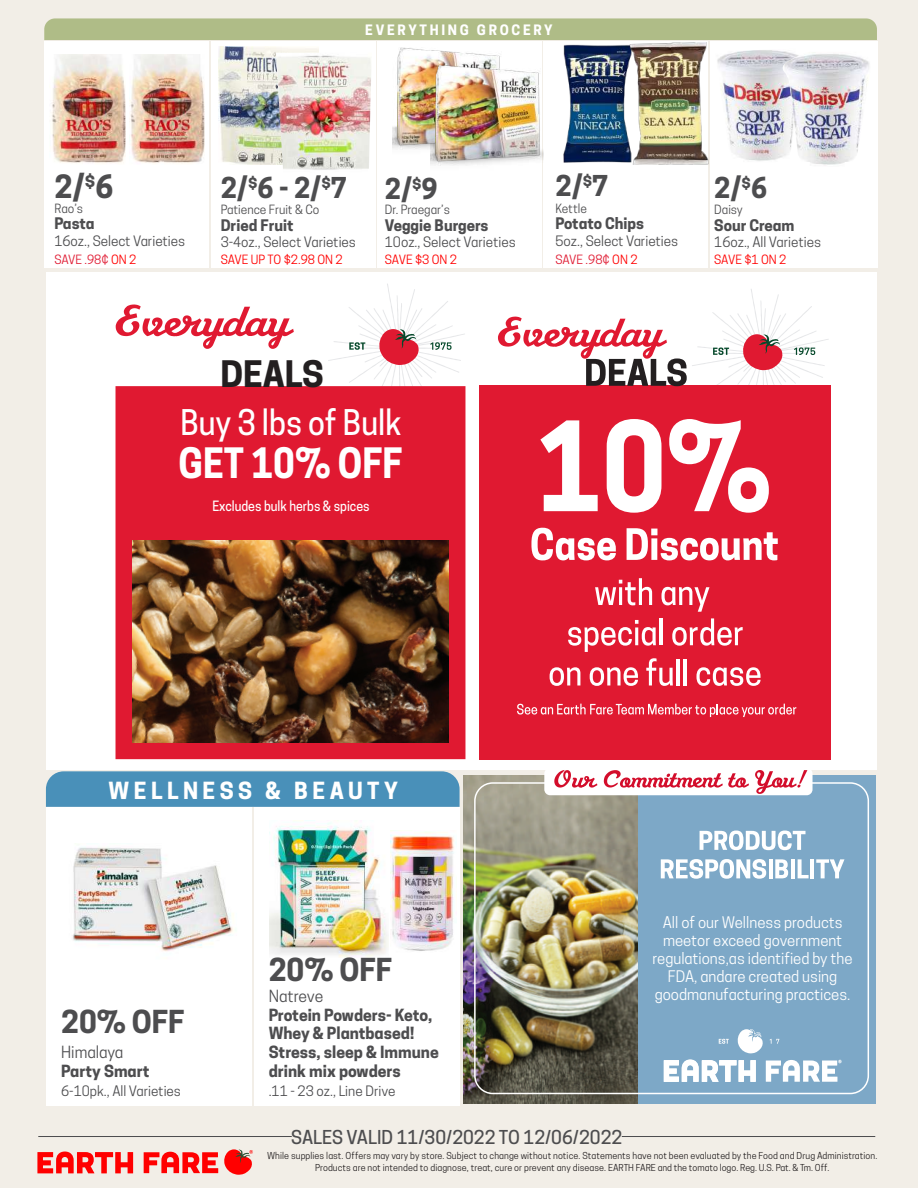
<style>
.page{position:relative;width:918px;height:1188px;background:#f2eee7}
.page>*{position:absolute;margin:0;border:0;box-sizing:border-box;transform-origin:0 0}
.t1{font:700 39.3px "Earth Fare Sans";color:#fff;scale:.92 1}
.t2{font:700 34.35px "Earth Fare Sans";color:#231f20}
.t3{font:500 33.3px "Earth Fare Sans";color:#fff;scale:.92 1}
.t4{font:700 30.15px "Earth Fare Sans";color:#4d4d4f}
.t5{font:700 29.7px "Earth Fare Sans";color:#4d4d4f}
.t6{font:700 27px "Earth Fare Sans";color:#4d4d4f}
.t7{font:700 22.2px "Earth Fare Sans";letter-spacing:.2em;color:#fff}
.t8{font:500 18px "Earth Fare Sans";color:#4d4d4f}
.t9{font:700 15.75px/18.9px "Earth Fare Sans";color:#4d4d4f}
.t10{font:15.75px "Earth Fare Sans";color:#4d4d4f}
.t11{font:15px/18px "Earth Fare Sans";color:#fff;text-align:center}
.t12{font:700 15px "Earth Fare Sans";color:#4d4d4f}
.t13{font:13.5px "Earth Fare Sans";color:#4d4d4f}
.t14{font:700 13.5px "Earth Fare Sans";letter-spacing:.2em;color:#fff}
.t15{font:500 13.35px "Earth Fare Sans";color:#fff;scale:.92 1}
.t16{font:12px "Earth Fare Sans";color:#4d4d4f}
.t17{font:12px "Earth Fare Sans";color:#f00}
.t18{font:12px "Earth Fare Sans";color:#e01931}
.t19{font:9px/12px "Earth Fare Sans";letter-spacing:.01em;color:#231f20;text-align:center}
.s1{color:#f00}
</style>
<div class="page">
<div style="left:44px;top:18px;width:833px;height:22px;background:#afbc87"></div>
<div style="left:378px;top:41px;width:164px;height:226px;background:#fff"></div>
<div style="left:544px;top:41px;width:164px;height:227px;background:#fff"></div>
<div style="left:44px;top:41px;width:165px;height:226px;background:#fff"></div>
<div style="left:211px;top:41px;width:164px;height:226px;background:#fff"></div>
<hr style="left:38px;top:1136px;width:254px;height:1px;background:#4d4d4f">
<hr style="left:622px;top:1136px;width:253px;height:1px;background:#4d4d4f">
<svg style="left:37px;top:1152px;width:96px;height:21px"></svg>
<svg style="left:144px;top:1149px;width:109px;height:26px"></svg>
<img style="left:219px;top:47px;width:100px;height:117px">
<img style="left:276px;top:53px;width:95px;height:117px">
<div style="left:254px;top:807px;width:206px;height:299px;background:#fff"></div>
<div style="left:46px;top:807px;width:206px;height:299px;background:#fff"></div>
<div style="left:46px;top:771px;width:414px;height:36px;background:#4990b9"></div>
<div style="left:710px;top:41px;width:168px;height:227px;background:#fff"></div>
<img style="left:392px;top:47px;width:108px;height:107px">
<img style="left:431px;top:64px;width:113px;height:107px">
<img style="left:563px;top:44px;width:63px;height:119px">
<img style="left:717px;top:50px;width:70px;height:111px">
<img style="left:781px;top:52px;width:89px;height:113px">
<img style="left:626px;top:42px;width:83px;height:122px">
<img style="left:72px;top:847px;width:162px;height:104px">
<img style="left:270px;top:822px;width:118px;height:135px">
<div style="left:46px;top:272px;width:831px;height:498px;background:#fff"></div>
<img style="left:391px;top:832px;width:63px;height:119px">
<img style="left:52px;top:54px;width:74px;height:109px">
<img style="left:130px;top:54px;width:74px;height:110px">
<div style="left:479px;top:385px;width:351px;height:374px;background:#e01931"></div>
<svg style="left:517px;top:704px;width:279px;height:13px"></svg>
<svg style="left:595px;top:578px;width:57px;height:27px"></svg>
<svg style="left:661px;top:587px;width:48px;height:25px"></svg>
<svg style="left:568px;top:620px;width:88px;height:32px"></svg>
<hr style="left:660px;top:618px;width:3px;height:27px;background:#fff">
<svg style="left:672px;top:618px;width:71px;height:28px"></svg>
<svg style="left:550px;top:667px;width:30px;height:19px"></svg>
<svg style="left:590px;top:667px;width:48px;height:19px"></svg>
<svg style="left:646px;top:658px;width:27px;height:28px"></svg>
<hr style="left:677px;top:659px;width:3px;height:26px;background:#fff">
<hr style="left:684px;top:659px;width:3px;height:26px;background:#fff">
<svg style="left:697px;top:667px;width:64px;height:19px"></svg>
<svg style="left:498px;top:289px;width:331px;height:224px"></svg>
<svg style="left:531px;top:528px;width:85px;height:32px"></svg>
<svg style="left:627px;top:528px;width:151px;height:32px"></svg>
<svg style="left:328px;top:283px;width:137px;height:103px"></svg>
<div style="left:116px;top:386px;width:349px;height:373px;background:#e01931"></div>
<img style="left:133px;top:540px;width:316px;height:202px">
<svg style="left:116px;top:304px;width:178px;height:45px"></svg>
<div style="left:636px;top:775px;width:240px;height:329px;background:#7da8c7"></div>
<img style="left:463px;top:775px;width:174px;height:329px">
<div style="left:474px;top:782px;width:395px;height:312px;border:2px solid #fff;border-radius:18px"></div>
<div style="left:544px;top:768px;width:269px;height:27px;background:#fff;border-radius:6px"></div>
<svg style="left:554px;top:770px;width:43px;height:18px"></svg>
<svg style="left:604px;top:770px;width:145px;height:18px"></svg>
<svg style="left:755px;top:770px;width:52px;height:24px"></svg>
<svg style="left:700px;top:831px;width:106px;height:19px"></svg>
<svg style="left:661px;top:859px;width:105px;height:20px"></svg>
<hr style="left:769px;top:859px;width:3px;height:19px;background:#fff">
<svg style="left:775px;top:859px;width:13px;height:19px"></svg>
<hr style="left:791px;top:859px;width:4px;height:19px;background:#fff">
<svg style="left:798px;top:859px;width:11px;height:19px"></svg>
<hr style="left:810px;top:859px;width:4px;height:19px;background:#fff">
<svg style="left:816px;top:859px;width:28px;height:19px"></svg>
<svg style="left:719px;top:1039px;width:10px;height:5px"></svg>
<svg style="left:770px;top:1039px;width:9px;height:5px"></svg>
<svg style="left:766px;top:1060px;width:76px;height:22px"></svg>
<svg style="left:737px;top:1029px;width:26px;height:24px"></svg>
<svg style="left:664px;top:1059px;width:92px;height:23px"></svg>
<h3 class="t14" style="left:365px;top:21px;width:189px">EVERYTHING GROCERY</h3>
<h3 class="t4" style="left:54px;top:169px;width:61px">2/<sup>$</sup>6</h3>
<h3 class="t16" style="left:54px;top:201px;width:30px">Rao’s</h3>
<h3 class="t12" style="left:54px;top:215px;width:42px">Pasta</h3>
<h3 class="t13" style="left:54px;top:233px;width:132px">16oz., Select Varieties</h3>
<h3 class="t18" style="left:54px;top:252px;width:84px">SAVE .98¢ <span class="s1">ON 2</span></h3>
<h3 class="t6" style="left:221px;top:172px;width:128px">2/<sup>$</sup>6 - 2/<sup>$</sup>7</h3>
<h3 class="t16" style="left:221px;top:203px;width:100px">Patience Fruit &amp; Co</h3>
<h3 class="t12" style="left:221px;top:216px;width:74px">Dried Fruit</h3>
<h3 class="t13" style="left:221px;top:234px;width:137px">3-4oz., Select Varieties</h3>
<h3 class="t17" style="left:221px;top:252px;width:124px">SAVE UP TO $2.98 ON 2</h3>
<h3 class="t6" style="left:385px;top:173px;width:55px">2/<sup>$</sup>9</h3>
<h3 class="t16" style="left:385px;top:203px;width:67px">Dr. Praegar’s</h3>
<h3 class="t12" style="left:385px;top:216px;width:105px">Veggie Burgers</h3>
<h3 class="t13" style="left:385px;top:234px;width:132px">10oz., Select Varieties</h3>
<h3 class="t17" style="left:385px;top:252px;width:74px">SAVE $3 ON 2</h3>
<h2 class="t2" style="left:220px;top:354px;width:105px">DEALS</h2>
<h3 class="t3" style="left:180px;top:403px;width:242px">Buy 3 lbs of Bulk</h3>
<h1 class="t1" style="left:179px;top:440px;width:245px">GET 10% OFF</h1>
<h3 class="t15" style="left:212px;top:498px;width:172px">Excludes bulk herbs &amp; spices</h3>
<h3 class="t6" style="left:555px;top:170px;width:55px">2/<sup>$</sup>7</h3>
<h3 class="t16" style="left:555px;top:201px;width:33px">Kettle</h3>
<h3 class="t12" style="left:555px;top:215px;width:90px">Potato Chips</h3>
<h3 class="t13" style="left:555px;top:233px;width:124px">5oz., Select Varieties</h3>
<h3 class="t18" style="left:555px;top:252px;width:84px">SAVE .98¢ <span class="s1">ON 2</span></h3>
<h3 class="t6" style="left:714px;top:172px;width:55px">2/<sup>$</sup>6</h3>
<h3 class="t16" style="left:714px;top:203px;width:30px">Daisy</h3>
<h3 class="t12" style="left:714px;top:216px;width:82px">Sour Cream</h3>
<h3 class="t13" style="left:714px;top:234px;width:108px">16oz., All Varieties</h3>
<h3 class="t17" style="left:714px;top:252px;width:74px">SAVE $1 ON 2</h3>
<h3 class="t7" style="left:109px;top:778px;width:291px">WELLNESS &amp; BEAUTY</h3>
<h3 class="t5" style="left:61px;top:1004px;width:125px">20% OFF</h3>
<h3 class="t10" style="left:61px;top:1043px;width:64px">Himalaya</h3>
<h3 class="t9" style="left:61px;top:1062px;width:90px">Party Smart</h3>
<h3 class="t13" style="left:61px;top:1083px;width:121px">6-10pk., All Varieties</h3>
<h3 class="t5" style="left:269px;top:952px;width:125px">20% OFF</h3>
<h3 class="t10" style="left:269px;top:987px;width:56px">Natreve</h3>
<h3 class="t9" style="left:269px;top:1005px;width:172px">Protein Powders- Keto,<br>Whey &amp; Plantbased!<br>Stress, sleep &amp; Immune drink mix powders</h3>
<h3 class="t13" style="left:269px;top:1083px;width:128px">.11 - 23 oz., Line Drive</h3>
<h3 class="t8" style="left:291px;top:1127px;width:333px">SALES VALID 11/30/2022 TO 12/06/2022</h3>
<h3 class="t11" style="left:653px;top:914px;width:201px">All of our Wellness products meetor exceed government regulations,as identified by the<br>FDA, andare created using goodmanufacturing practices.</h3>
<p class="t19" style="left:267px;top:1150px;width:612px">While supplies last. Offers may vary by store. Subject to change without notice. Statements have not been evaluated by the Food and Drug Administration.<br>Products are not intended to diagnose, treat, cure or prevent any disease. EARTH FARE and the tomato logo. Reg. U.S. Pat. &amp; Tm. Off.</p>
</div>
